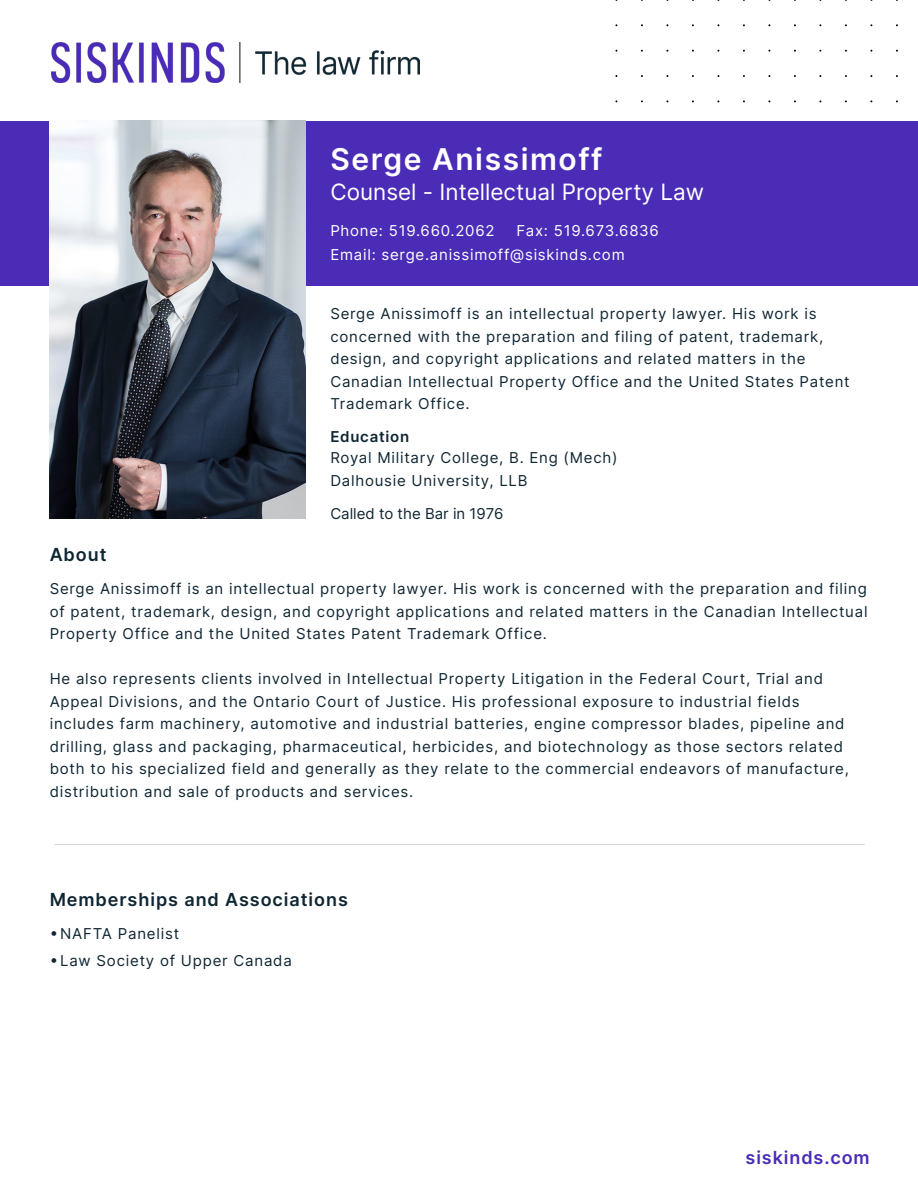
<style>
.page{position:relative;width:918px;height:1188px;background:#fff}
.page>*{position:absolute;margin:0;border:0;box-sizing:border-box;transform-origin:0 0}
.t1{font:600 30px "Inter";letter-spacing:.05em;color:#fff}
.t2{font:22.5px "Inter";color:#fff}
.Main_copy{font:600 18px "Inter";letter-spacing:.05em;color:#0f2632}
.t3{font:600 18px "Inter";letter-spacing:.05em;color:#4b2cb7}
.Main_copy-2{font:15px/22.5px "Inter";letter-spacing:.05em;color:#0f2632}
.Contact_Info{font:15px "Inter";letter-spacing:.05em;color:#fff}
.Called_to_Bar{font:15px "Inter";color:#0f2632}
.s1{font-weight:600}
</style>
<div class="page">
<div style="left:0;top:121px;width:918px;height:164px;background:#4b2cb7"></div>
<img style="left:51px;top:43px;width:369px;height:39px">
<img style="left:50px;top:121px;width:256px;height:398px">
<hr style="left:55px;top:844px;width:810px;height:1px;background:#d4d4d5">
<p class="t1" style="left:330px;top:137px;width:274px">Serge Anissimoff</p>
<p class="t2" style="left:330px;top:175px;width:375px">Counsel - Intellectual Property Law</p>
<p class="Contact_Info" style="left:330px;top:219px;width:166px">Phone: 519.660.2062</p>
<p class="Contact_Info" style="left:516px;top:219px;width:144px">Fax: 519.673.6836</p>
<p class="Contact_Info" style="left:330px;top:243px;width:296px">Email: serge.anissimoff@siskinds.com</p>
<p class="Main_copy-2" style="left:330px;top:302px;width:521px">Serge Anissimoff is an intellectual property lawyer. His work is concerned with the preparation and filing of patent, trademark, design, and copyright applications and related matters in the Canadian Intellectual Property Office and the United States Patent Trademark Office.</p>
<p class="Main_copy-2" style="left:330px;top:426px;width:289px;line-height:21px"><span class="s1">Education<br></span>Royal Military College, B. Eng (Mech)</p>
<p class="Main_copy-2" style="left:330px;top:469px;width:199px">Dalhousie University, LLB</p>
<p class="Called_to_Bar" style="left:330px;top:502px;width:175px">Called to the Bar in 1976</p>
<p class="Main_copy" style="left:50px;top:541px;width:58px">About</p>
<p class="Main_copy-2" style="left:50px;top:577px;width:819px;text-align:justify">Serge Anissimoff is an intellectual property lawyer. His work is concerned with the preparation and filing of patent, trademark, design, and copyright applications and related matters in the Canadian Intellectual Property Office and the United States Patent Trademark Office.</p>
<p class="Main_copy-2" style="left:50px;top:667px;width:801px">He also represents clients involved in Intellectual Property Litigation in the Federal Court, Trial and Appeal Divisions, and the Ontario Court of Justice. His professional exposure to industrial fields includes farm machinery, automotive and industrial batteries, engine compressor blades, pipeline and drilling, glass and packaging, pharmaceutical, herbicides, and biotechnology as those sectors related both to his specialized field and generally as they relate to the commercial endeavors of manufacture, distribution and sale of products and services.</p>
<p class="Main_copy" style="left:50px;top:887px;width:300px">Memberships and Associations</p>
<p class="Main_copy-2" style="left:50px;top:922px;width:131px">• NAFTA Panelist</p>
<p class="Main_copy-2" style="left:50px;top:949px;width:244px">• Law Society of Upper Canada</p>
<p class="t3" style="left:746px;top:1144px;width:126px">siskinds.com</p>
</div>
